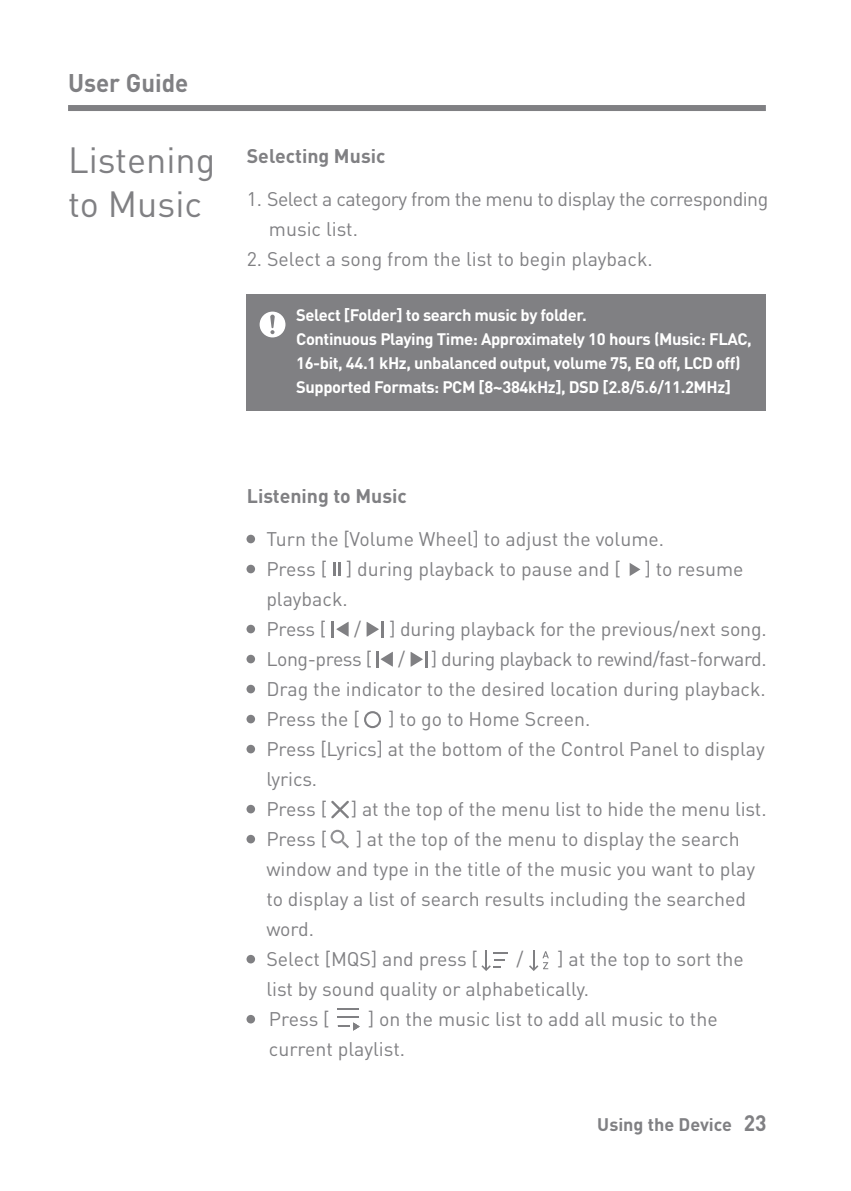
<style>
.page{position:relative;width:851px;height:1191px;background:#fff}
.page>*{position:absolute;margin:0;border:0;box-sizing:border-box;transform-origin:0 0}
.t1{font:36px/43.2px "DINOT";color:#808083}
.t2{font:700 25.2px "DINOT";color:#808083;scale:.95 1}
.t3{font:19.5px/30px "DINOT";color:#808083}
.t4{font:19.5px/30px "DINOT";letter-spacing:-.025em;color:#808083}
.t5{font:700 19.5px "DINOT";color:#808083}
.t6{font:19.5px "DINOT";letter-spacing:-.02em;color:#808083}
.t7{font:700 18px "DINOT";color:#808083}
.t8{font:700 16.5px/24px "DINOT";letter-spacing:-.025em;color:#fff}
.s1{font-size:22.2px}
</style>
<div class="page">
<div style="left:68px;top:105px;width:697px;height:6px;background:#808083"></div>
<div style="left:246px;top:295px;width:519px;height:116px;background:#808083"></div>
<svg style="left:259px;top:311px;width:26px;height:26px"></svg>
<svg style="left:330px;top:829px;width:19px;height:19px"></svg>
<div style="left:246px;top:805px;width:9px;height:8px;background:#808083;border-radius:50%"></div>
<div style="left:246px;top:835px;width:9px;height:8px;background:#808083;border-radius:50%"></div>
<svg style="left:331px;top:800px;width:18px;height:19px"></svg>
<div style="left:246px;top:565px;width:9px;height:8px;background:#808083;border-radius:50%"></div>
<div style="left:246px;top:625px;width:9px;height:8px;background:#808083;border-radius:50%"></div>
<div style="left:246px;top:655px;width:9px;height:8px;background:#808083;border-radius:50%"></div>
<div style="left:246px;top:685px;width:9px;height:8px;background:#808083;border-radius:50%"></div>
<div style="left:246px;top:715px;width:9px;height:8px;background:#808083;border-radius:50%"></div>
<div style="left:246px;top:745px;width:9px;height:8px;background:#808083;border-radius:50%"></div>
<div style="left:364px;top:711px;width:17px;height:17px;border:2px solid #808083;border-radius:50%"></div>
<svg style="left:333px;top:563px;width:7px;height:13px"></svg>
<svg style="left:629px;top:563px;width:11px;height:13px"></svg>
<div style="left:246px;top:535px;width:9px;height:8px;background:#808083;border-radius:50%"></div>
<svg style="left:366px;top:621px;width:17px;height:16px"></svg>
<svg style="left:331px;top:621px;width:1px;height:16px"></svg>
<svg style="left:332px;top:621px;width:16px;height:16px"></svg>
<svg style="left:410px;top:651px;width:17px;height:16px"></svg>
<svg style="left:376px;top:651px;width:17px;height:16px"></svg>
<div style="left:246px;top:955px;width:9px;height:8px;background:#808083;border-radius:50%"></div>
<svg style="left:481px;top:950px;width:27px;height:21px"></svg>
<svg style="left:529px;top:950px;width:19px;height:21px"></svg>
<div style="left:246px;top:1015px;width:9px;height:8px;background:#808083;border-radius:50%"></div>
<hr style="left:338px;top:1008px;width:21px;height:2px;background:#808083">
<svg style="left:338px;top:1016px;width:21px;height:14px"></svg>
<p class="t2" style="left:68px;top:66px;width:128px">User Guide</p>
<p class="t1" style="left:68px;top:138px;width:149px">Listening to Music</p>
<p class="t5" style="left:247px;top:143px;width:140px">Selecting Music</p>
<p class="t4" style="left:269px;top:184px;width:501px;text-indent:-22px">1. Select a category from the menu to display the corresponding music list.</p>
<p class="t3" style="left:247px;top:244px;width:407px">2. Select a song from the list to begin playback.</p>
<p class="t8" style="left:296px;top:303px;width:457px">Select [Folder] to search music by folder.<br>Continuous Playing Time: Approximately 10 hours (Music: FLAC, 16-bit, 44.1 kHz, unbalanced output, volume 75, EQ off, LCD off)<br>Supported Formats: PCM [8~384kHz], DSD [2.8/5.6/11.2MHz]</p>
<p class="t5" style="left:247px;top:483px;width:162px">Listening to Music</p>
<p class="t3" style="left:266px;top:523px;width:478px">Turn the [Volume Wheel] to adjust the volume.<br>Press [ ] during playback to pause and [ ] to resume playback.<br>Press [</p>
<p class="t3" style="left:354px;top:613px;width:8px">/</p>
<p class="t3" style="left:389px;top:613px;width:379px">] during playback for the previous/next song.</p>
<p class="t6" style="left:266px;top:646px;width:107px">Long-press [</p>
<p class="t3" style="left:398px;top:643px;width:8px">/</p>
<p class="t3" style="left:266px;top:643px;width:501px;text-align:justify;text-indent:165px">] during playback to rewind/fast-forward.<br>Drag the indicator to the desired location during playback.<br>Press the [</p>
<p class="t3" style="left:266px;top:703px;width:501px;text-indent:122px">] to go to Home Screen.<br>Press [Lyrics] at the bottom of the Control Panel to display lyrics.<br>Press [ ] at the top of the menu list to hide the menu list.<br>Press [</p>
<p class="t3" style="left:266px;top:823px;width:490px;text-indent:90px">] at the top of the menu to display the search window and type in the title of the music you want to play to display a list of search results including the searched word.<br>Select [MQS] and press [</p>
<p class="t3" style="left:266px;top:943px;width:479px;text-indent:291px">] at the top to sort the list by sound quality or alphabetically.<br>Press [</p>
<p class="t3" style="left:516px;top:943px;width:8px">/</p>
<p class="t3" style="left:269px;top:1003px;width:450px;text-indent:99px">] on the music list to add all music to the current playlist.</p>
<p class="t7" style="left:597px;top:1112px;width:171px">Using the Device <span class="s1">23</span></p>
</div>
